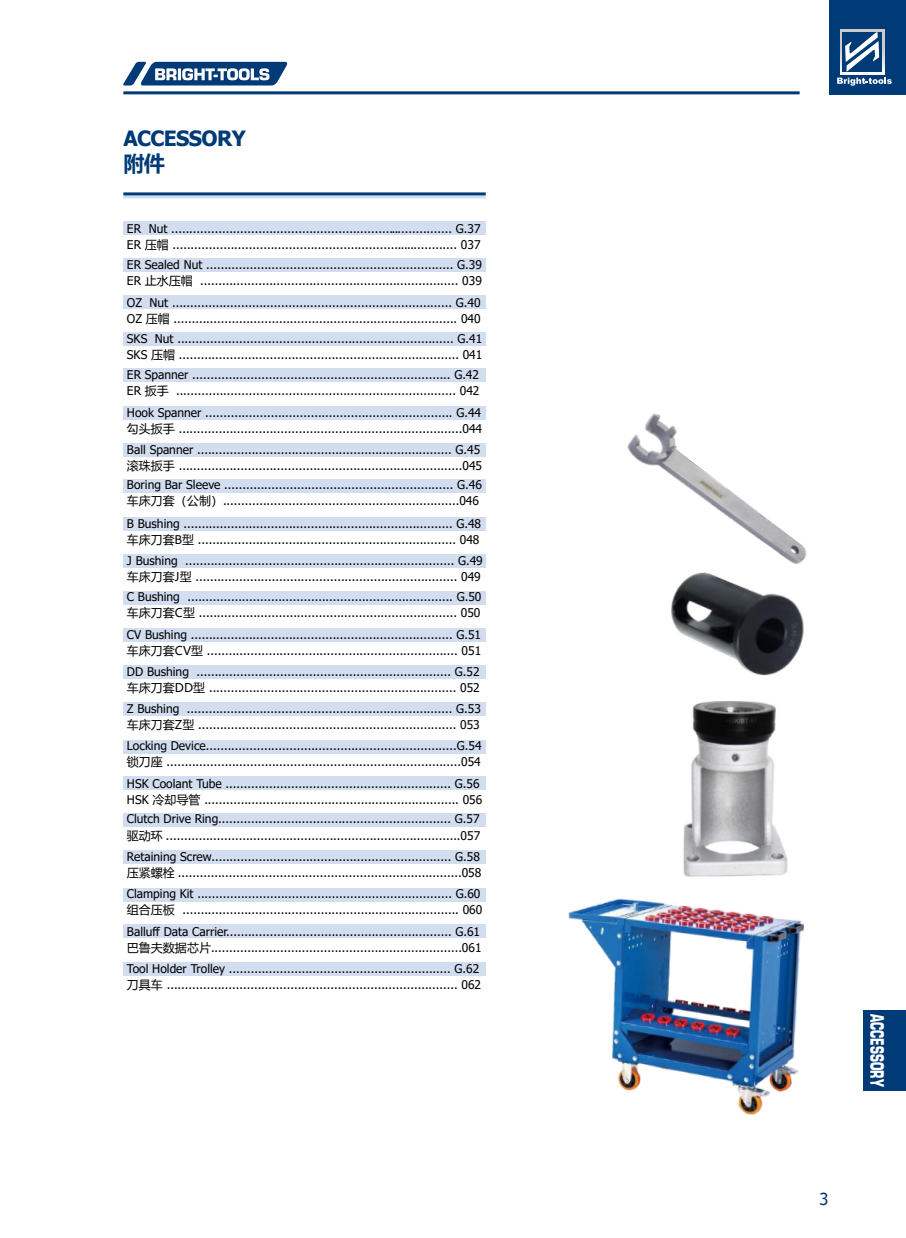
<style>
.page{position:relative;width:906px;height:1238px;background:#fff}
.page>*{position:absolute;margin:0;border:0;box-sizing:border-box;transform-origin:0 0}
.t1{font:700 21px "Tahoma";letter-spacing:-.03em;color:#003a77}
.t2{font:700 21px "Microsoft Ya Hei";color:#003a77}
.t3{font:700 18px "Eurostile";color:#fff;scale:.62 1}
.t4{font:16.5px "Tahoma";color:#003a77}
.t5{font:12px/16.2px "Tahoma";color:#000}
.s1{font-family:"Microsoft Ya Hei"}
</style>
<div class="page">
<div style="left:864px;top:1009px;width:42px;height:81px;background:#003a77"></div>
<div style="left:829px;top:0;width:77px;height:94px;background:#003a77"></div>
<svg style="left:840px;top:30px;width:44px;height:44px"></svg>
<svg style="left:837px;top:78px;width:54px;height:8px"></svg>
<div style="left:843px;top:32px;width:39px;height:40px;background:#003a77"></div>
<svg style="left:845px;top:32px;width:34px;height:40px"></svg>
<div style="left:123px;top:221px;width:362px;height:13px;background:#d2ddf0"></div>
<div style="left:123px;top:257px;width:362px;height:14px;background:#d2ddf0"></div>
<div style="left:123px;top:295px;width:362px;height:14px;background:#d2ddf0"></div>
<div style="left:123px;top:331px;width:362px;height:14px;background:#d2ddf0"></div>
<div style="left:123px;top:368px;width:362px;height:14px;background:#d2ddf0"></div>
<div style="left:123px;top:406px;width:362px;height:14px;background:#d2ddf0"></div>
<div style="left:123px;top:443px;width:362px;height:13px;background:#d2ddf0"></div>
<div style="left:123px;top:479px;width:362px;height:14px;background:#d2ddf0"></div>
<div style="left:123px;top:517px;width:362px;height:14px;background:#d2ddf0"></div>
<div style="left:123px;top:554px;width:362px;height:14px;background:#d2ddf0"></div>
<div style="left:123px;top:591px;width:362px;height:13px;background:#d2ddf0"></div>
<div style="left:123px;top:628px;width:362px;height:14px;background:#d2ddf0"></div>
<div style="left:123px;top:664px;width:362px;height:14px;background:#d2ddf0"></div>
<div style="left:123px;top:702px;width:362px;height:14px;background:#d2ddf0"></div>
<div style="left:123px;top:739px;width:362px;height:14px;background:#d2ddf0"></div>
<div style="left:123px;top:776px;width:362px;height:13px;background:#d2ddf0"></div>
<div style="left:123px;top:813px;width:362px;height:13px;background:#d2ddf0"></div>
<div style="left:123px;top:850px;width:362px;height:14px;background:#d2ddf0"></div>
<div style="left:123px;top:887px;width:362px;height:14px;background:#d2ddf0"></div>
<div style="left:123px;top:924px;width:362px;height:14px;background:#d2ddf0"></div>
<div style="left:123px;top:961px;width:362px;height:14px;background:#d2ddf0"></div>
<hr style="left:123px;top:91px;width:676px;height:3px;background:#003a77">
<img style="left:568px;top:898px;width:236px;height:217px">
<img style="left:627px;top:413px;width:180px;height:151px">
<img style="left:671px;top:572px;width:133px;height:104px">
<img style="left:683px;top:701px;width:105px;height:176px">
<hr style="left:123px;top:195px;width:363px;height:3px;background:#d2ddf0">
<hr style="left:123px;top:192px;width:363px;height:3px;background:#003a77">
<svg style="left:123px;top:62px;width:165px;height:23px"></svg>
<h1 class="t1" style="left:123px;top:124px;width:124px">ACCESSORY</h1>
<h1 class="t2" style="left:123px;top:149px;width:43px">附件</h1>
<p class="t5" style="left:127px;top:221px;width:355px">ER Nut .............................................................................. G.37<br>ER <span class="s1">压帽</span> ............................................................................... 037</p>
<p class="t5" style="left:127px;top:257px;width:356px">ER Sealed Nut .................................................................... G.39<br>ER <span class="s1">止水压帽</span> ....................................................................... 039</p>
<p class="t5" style="left:127px;top:295px;width:355px">OZ Nut ............................................................................. G.40<br>OZ <span class="s1">压帽</span> .............................................................................. 040</p>
<p class="t5" style="left:127px;top:331px;width:357px">SKS Nut ............................................................................ G.41<br>SKS <span class="s1">压帽</span> ............................................................................. 041</p>
<p class="t5" style="left:127px;top:367px;width:354px">ER Spanner ....................................................................... G.42<br>ER <span class="s1">扳手</span> ............................................................................. 042</p>
<p class="t5" style="left:127px;top:405px;width:357px">Hook Spanner .................................................................... G.44<span class="s1">勾头扳手</span> ..............................................................................044</p>
<p class="t5" style="left:127px;top:441px;width:357px">Ball Spanner ...................................................................... G.45<span class="s1">滚珠扳手</span> ..............................................................................045</p>
<p class="t5" style="left:127px;top:477px;width:356px">Boring Bar Sleeve ............................................................... G.46<span class="s1">车床刀套（公制）</span>.................................................................046</p>
<p class="t5" style="left:127px;top:516px;width:356px">B Bushing .......................................................................... G.48<span class="s1">车床刀套</span>B<span class="s1">型</span> ....................................................................... 048</p>
<p class="t5" style="left:127px;top:553px;width:357px">J Bushing .......................................................................... G.49<span class="s1">车床刀套J型</span> ........................................................................ 049</p>
<p class="t5" style="left:127px;top:589px;width:356px">C Bushing ......................................................................... G.50<span class="s1">车床刀套C型</span> ....................................................................... 050</p>
<p class="t5" style="left:127px;top:627px;width:356px">CV Bushing ........................................................................ G.51<span class="s1">车床刀套CV型</span> ..................................................................... 051</p>
<p class="t5" style="left:127px;top:664px;width:354px">DD Bushing ...................................................................... G.52<span class="s1">车床刀套DD型</span> .................................................................... 052</p>
<p class="t5" style="left:127px;top:700px;width:355px">Z Bushing ......................................................................... G.53<span class="s1">车床刀套Z型</span> ....................................................................... 053</p>
<p class="t5" style="left:127px;top:738px;width:356px">Locking Device.....................................................................G.54<span class="s1">锁刀座</span> .................................................................................054</p>
<p class="t5" style="left:127px;top:776px;width:357px">HSK Coolant Tube .............................................................. G.56<br>HSK <span class="s1">冷却导管</span> ...................................................................... 056</p>
<p class="t5" style="left:127px;top:811px;width:355px">Clutch Drive Ring................................................................ G.57<span class="s1">驱动环</span> .................................................................................057</p>
<p class="t5" style="left:127px;top:849px;width:356px">Retaining Screw.................................................................. G.58<span class="s1">压紧螺栓</span> ..............................................................................058</p>
<p class="t5" style="left:127px;top:886px;width:357px">Clamping Kit ...................................................................... G.60<span class="s1">组合压板</span> ............................................................................ 060</p>
<p class="t5" style="left:127px;top:924px;width:356px">Balluff Data Carrier.............................................................. G.61<span class="s1">巴鲁夫数据芯片</span>.....................................................................061</p>
<p class="t5" style="left:127px;top:961px;width:356px">Tool Holder Trolley ............................................................. G.62<span class="s1">刀具车</span> ................................................................................ 062</p>
<h3 class="t4" style="left:819px;top:1188px;width:11px">3</h3>
<h2 class="t3" style="left:888px;top:1013px;width:119px;rotate:90deg">ACCESSORY</h2>
</div>
